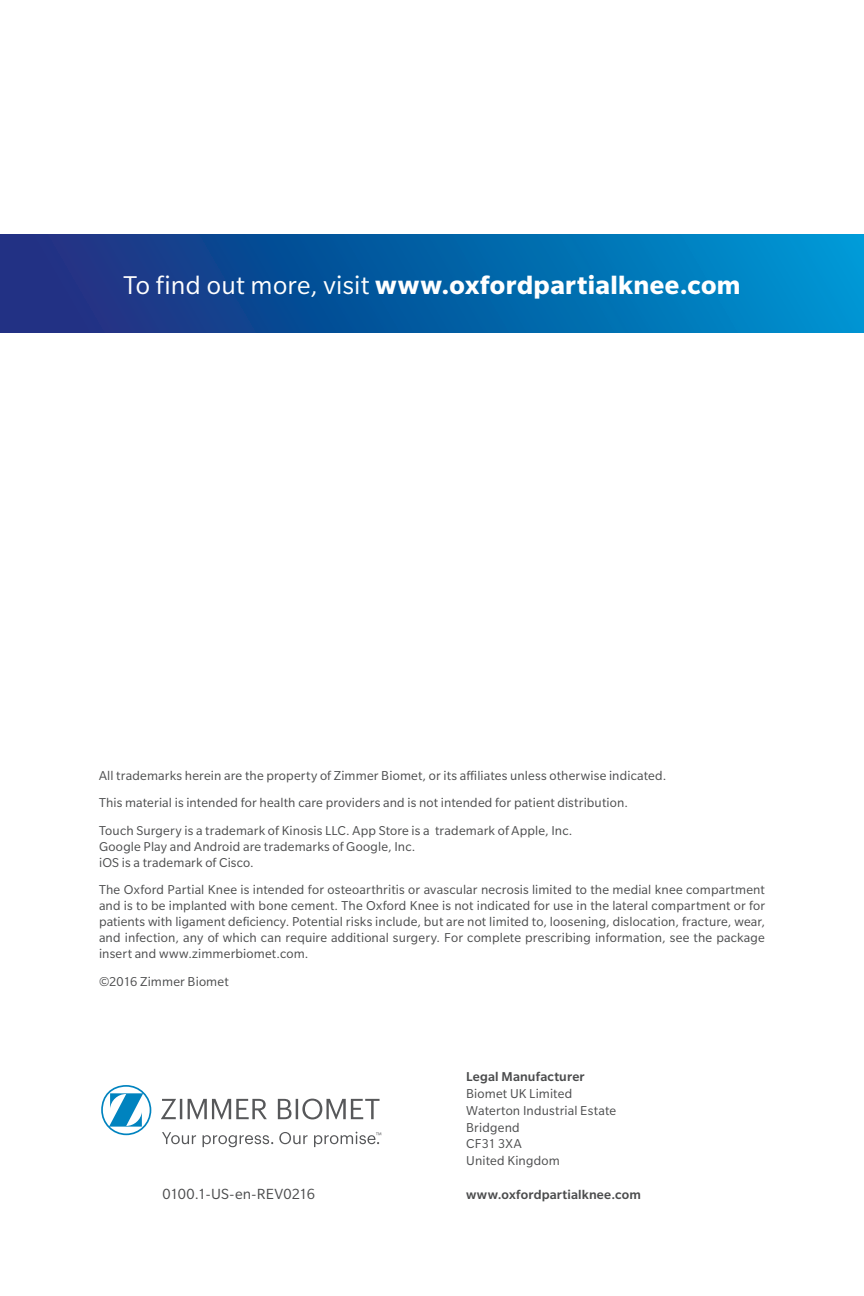
<style>
.page{position:relative;width:864px;height:1296px;background:#fff}
.page>*{position:absolute;margin:0;border:0;box-sizing:border-box;transform-origin:0 0}
.t1{font:700 28px "Slate Pro";letter-spacing:.015em;color:#fff}
.t2{font:16px "Slate Pro";letter-spacing:.005em;color:#4b4c4d}
.t3{font:14px/16px "Slate Pro";letter-spacing:.01em;color:#4b4c4d}
.t4{font:500 14px "Slate Pro";letter-spacing:.015em;color:#4b4c4d}
.s1{font-weight:400}
</style>
<div class="page">
<svg style="left:161px;top:1099px;width:219px;height:20px"></svg>
<svg style="left:101px;top:1085px;width:50px;height:50px"></svg>
<svg style="left:162px;top:1132px;width:34px;height:12px"></svg>
<svg style="left:203px;top:1135px;width:70px;height:12px"></svg>
<svg style="left:279px;top:1132px;width:29px;height:12px"></svg>
<svg style="left:314px;top:1132px;width:67px;height:15px"></svg>
<div style="left:0;top:235px;width:864px;height:98px;background:linear-gradient(to right,#1b297a,#0095d0)"></div>
<p class="t1" style="left:123px;top:269px;width:619px"><span class="s1">To find out more, visit</span> www.oxfordpartialknee.com</p>
<p class="t3" style="left:99px;top:767px;width:569px">All trademarks herein are the property of Zimmer Biomet, or its affiliates unless otherwise indicated.</p>
<p class="t3" style="left:99px;top:795px;width:531px">This material is intended for health care providers and is not intended for patient distribution.</p>
<p class="t3" style="left:99px;top:822px;width:475px">Touch Surgery is a trademark of Kinosis LLC. App Store is a trademark of Apple, Inc.<br>Google Play and Android are trademarks of Google, Inc.<br>iOS is a trademark of Cisco.</p>
<p class="t3" style="left:99px;top:882px;width:668px;text-align:justify">The Oxford Partial Knee is intended for osteoarthritis or avascular necrosis limited to the medial knee compartment and is to be implanted with bone cement. The Oxford Knee is not indicated for use in the lateral compartment or for patients with ligament deficiency. Potential risks include, but are not limited to, loosening, dislocation, fracture, wear, and infection, any of which can require additional surgery. For complete prescribing information, see the package insert and www.zimmerbiomet.com.</p>
<p class="t3" style="left:99px;top:973px;width:131px">©2016 Zimmer Biomet</p>
<p class="t2" style="left:162px;top:1185px;width:154px">0100.1-US-en-REV0216</p>
<p class="t4" style="left:466px;top:1069px;width:120px">Legal Manufacturer</p>
<p class="t3" style="left:466px;top:1086px;width:108px">Biomet UK Limited</p>
<p class="t3" style="left:466px;top:1102px;width:151px">Waterton Industrial Estate</p>
<p class="t3" style="left:466px;top:1119px;width:55px">Bridgend</p>
<p class="t3" style="left:466px;top:1136px;width:57px">CF31 3XA</p>
<p class="t3" style="left:466px;top:1153px;width:95px">United Kingdom</p>
<p class="t4" style="left:466px;top:1187px;width:176px">www.oxfordpartialknee.com</p>
</div>
